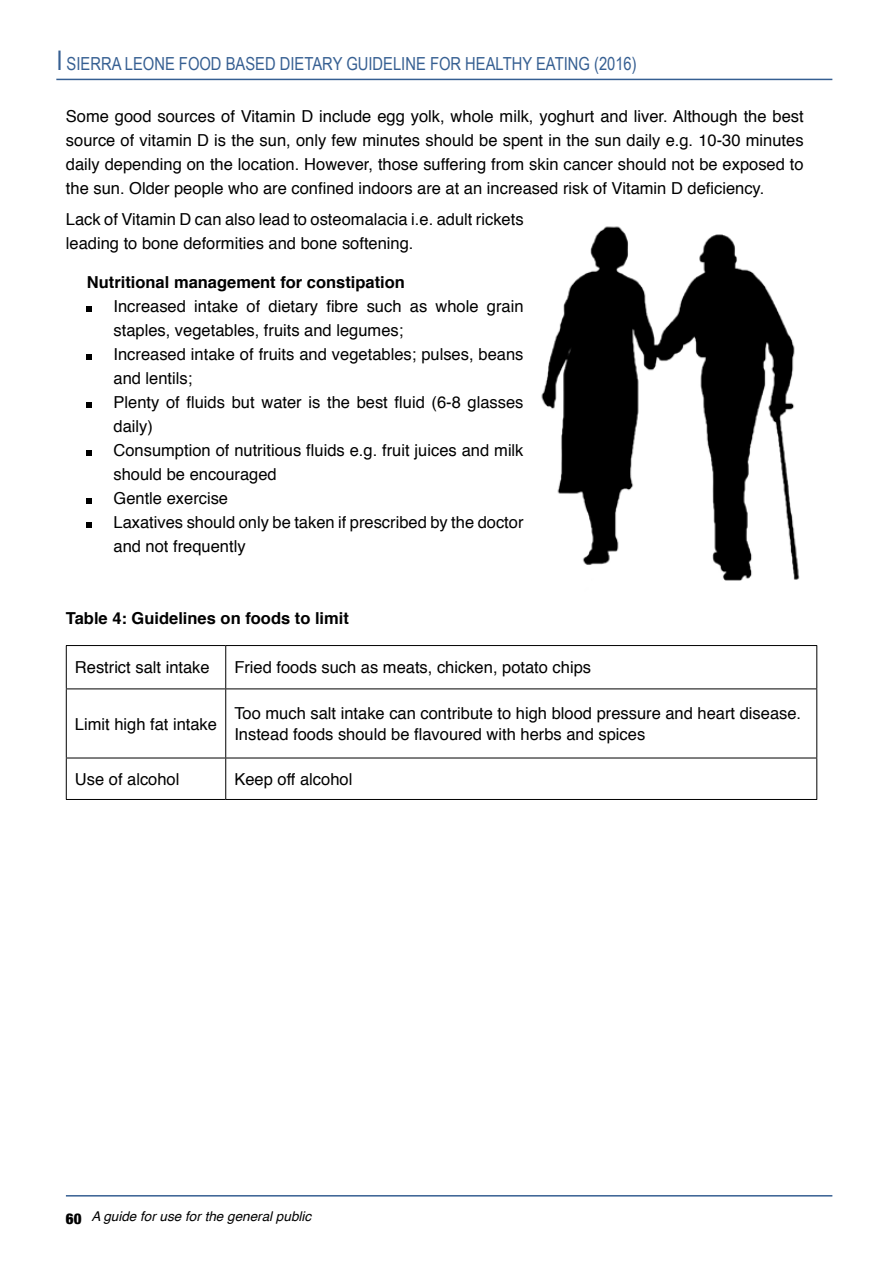
<style>
.page{position:relative;width:893px;height:1263px;background:#fff}
.page>*{position:absolute;margin:0;border:0;box-sizing:border-box;transform-origin:0 0}
.t1{font:18px "Arial Narrow";color:#365f92}
.t2{font:16.5px/24px "Helvetica";color:#000}
.t3{font:700 16.5px "Helvetica";color:#000}
.t4{font:italic 13.5px "Helvetica";color:#000}
.s1{font-size:27px}
.s2{font-family:"Helvetica Neue";font-weight:900;font-style:normal;font-stretch:condensed;font-size:15px}
</style>
<div class="page">
<hr style="left:56px;top:79px;width:776px;height:1px;background:#365f92">
<hr style="left:66px;top:1195px;width:766px;height:1px;background:#365f92">
<svg style="left:87px;top:306px;width:5px;height:5px"></svg>
<svg style="left:87px;top:354px;width:5px;height:5px"></svg>
<svg style="left:87px;top:402px;width:5px;height:5px"></svg>
<svg style="left:87px;top:450px;width:5px;height:5px"></svg>
<svg style="left:87px;top:498px;width:5px;height:5px"></svg>
<svg style="left:87px;top:522px;width:5px;height:5px"></svg>
<hr style="left:66px;top:645px;width:160px;height:1px;background:#000">
<hr style="left:66px;top:646px;width:1px;height:42px;background:#000">
<hr style="left:226px;top:645px;width:591px;height:1px;background:#000">
<hr style="left:225px;top:646px;width:1px;height:42px;background:#000">
<hr style="left:816px;top:646px;width:1px;height:42px;background:#000">
<hr style="left:66px;top:688px;width:160px;height:1px;background:#000">
<hr style="left:66px;top:689px;width:1px;height:69px;background:#000">
<hr style="left:226px;top:688px;width:591px;height:1px;background:#000">
<hr style="left:225px;top:689px;width:1px;height:69px;background:#000">
<hr style="left:816px;top:689px;width:1px;height:69px;background:#000">
<hr style="left:66px;top:758px;width:160px;height:1px;background:#000">
<hr style="left:66px;top:758px;width:1px;height:41px;background:#000">
<hr style="left:226px;top:758px;width:591px;height:1px;background:#000">
<hr style="left:225px;top:758px;width:1px;height:41px;background:#000">
<hr style="left:816px;top:758px;width:1px;height:41px;background:#000">
<hr style="left:66px;top:799px;width:160px;height:1px;background:#000">
<hr style="left:226px;top:799px;width:591px;height:1px;background:#000">
<img style="left:541px;top:226px;width:259px;height:355px">
<p class="t1" style="left:56px;top:50px;width:582px"><span class="s1">I</span> SIERRA LEONE FOOD BASED DIETARY GUIDELINE FOR HEALTHY EATING (2016)</p>
<p class="t2" style="left:66px;top:105px;width:739px;text-align:justify">Some good sources of Vitamin D include egg yolk, whole milk, yoghurt and liver. Although the best source of vitamin D is the sun, only few minutes should be spent in the sun daily e.g. 10-30 minutes daily depending on the location. However, those suffering from skin cancer should not be exposed to the sun. Older people who are confined indoors are at an increased risk of Vitamin D deficiency.</p>
<p class="t2" style="left:66px;top:208px;width:459px">Lack of Vitamin D can also lead to osteomalacia i.e. adult rickets leading to bone deformities and bone softening.</p>
<p class="t3" style="left:87px;top:269px;width:320px">Nutritional management for constipation</p>
<p class="t2" style="left:114px;top:295px;width:412px">Increased intake of dietary fibre such as whole grain staples, vegetables, fruits and legumes;<br>Increased intake of fruits and vegetables; pulses, beans and lentils;<br>Plenty of fluids but water is the best fluid (6-8 glasses daily)<br>Consumption of nutritious fluids e.g. fruit juices and milk should be encouraged<br>Gentle exercise<br>Laxatives should only be taken if prescribed by the doctor and not frequently</p>
<p class="t3" style="left:66px;top:605px;width:285px">Table 4: Guidelines on foods to limit</p>
<p class="t2" style="left:75px;top:656px;width:136px">Restrict salt intake</p>
<p class="t2" style="left:234px;top:656px;width:358px">Fried foods such as meats, chicken, potato chips</p>
<p class="t2" style="left:75px;top:712px;width:144px">Limit high fat intake</p>
<p class="t2" style="left:234px;top:704px;width:568px;line-height:20.7px">Too much salt intake can contribute to high blood pressure and heart disease.<br>Instead foods should be flavoured with herbs and spices</p>
<p class="t2" style="left:75px;top:768px;width:106px">Use of alcohol</p>
<p class="t2" style="left:234px;top:768px;width:120px">Keep off alcohol</p>
<p class="t4" style="left:66px;top:1205px;width:247px"><span class="s2">60</span> A guide for use for the general public</p>
</div>
